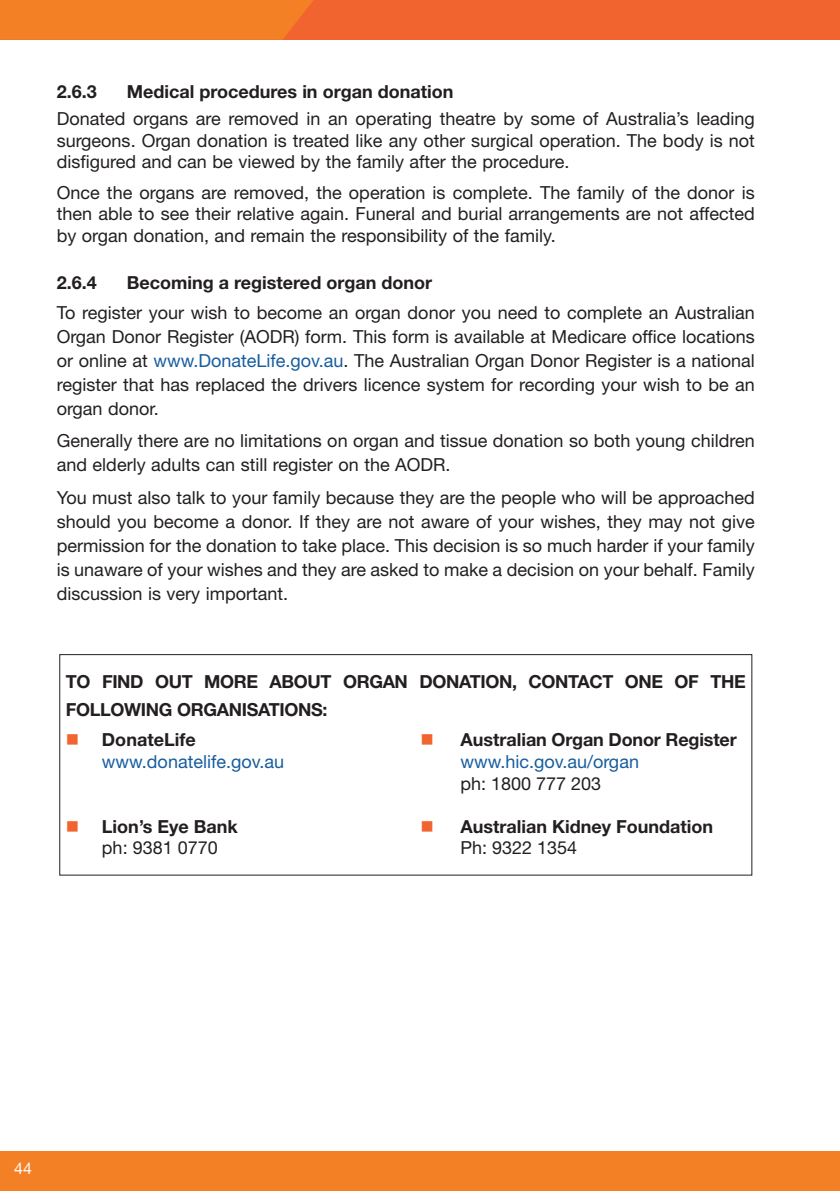
<style>
.page{position:relative;width:840px;height:1191px;background:#fff}
.page>*{position:absolute;margin:0;border:0;box-sizing:border-box;transform-origin:0 0}
.BODY_TEXT{font:18px/24px "Helvetica Neue LT Std";color:#231f20;text-align:justify}
.BODY_TEXT-2{font:700 18px/28px "Helvetica Neue LT Std";letter-spacing:-.01em;color:#231f20}
._2a__sub_subheading{font:700 18px "Helvetica Neue LT Std";color:#231f20}
.t1{font:18px "Helvetica Neue LT Std";color:#175d9e}
.t2{font:16px "Helvetica Neue LT Std";color:#fff}
.s1{color:#175d9e}
.s2{color:#f2642f}
</style>
<div class="page">
<div style="left:0;top:0;width:839px;height:40px;background:#f2642f"></div>
<svg style="left:0;top:0;width:313px;height:40px;background:#f37e26"></svg>
<div style="left:0;top:1151px;width:839px;height:40px;background:#f48026"></div>
<div style="left:59px;top:654px;width:693px;height:221px;border:1px solid #231f20"></div>
<p class="_2a__sub_subheading" style="left:57px;top:80px;width:42px">2.6.3</p>
<p class="_2a__sub_subheading" style="left:127px;top:80px;width:328px">Medical procedures in organ donation</p>
<p class="BODY_TEXT" style="left:57px;top:108px;width:699px;line-height:21.6px">Donated organs are removed in an operating theatre by some of Australia’s leading surgeons. Organ donation is treated like any other surgical operation. The body is not disfigured and can be viewed by the family after the procedure.</p>
<p class="BODY_TEXT" style="left:57px;top:181px;width:699px;line-height:21.6px">Once the organs are removed, the operation is complete. The family of the donor is then able to see their relative again. Funeral and burial arrangements are not affected by organ donation, and remain the responsibility of the family.</p>
<p class="_2a__sub_subheading" style="left:57px;top:271px;width:42px">2.6.4</p>
<p class="_2a__sub_subheading" style="left:127px;top:271px;width:306px">Becoming a registered organ donor</p>
<p class="BODY_TEXT" style="left:57px;top:300px;width:699px">To register your wish to become an organ donor you need to complete an Australian Organ Donor Register (AODR) form. This form is available at Medicare office locations or online at <span class="s1">www.DonateLife.gov.au</span>. The Australian Organ Donor Register is a national register that has replaced the drivers licence system for recording your wish to be an organ donor.</p>
<p class="BODY_TEXT" style="left:57px;top:428px;width:699px">Generally there are no limitations on organ and tissue donation so both young children and elderly adults can still register on the AODR.</p>
<p class="BODY_TEXT" style="left:57px;top:485px;width:699px">You must also talk to your family because they are the people who will be approached should you become a donor. If they are not aware of your wishes, they may not give permission for the donation to take place. This decision is so much harder if your family is unaware of your wishes and they are asked to make a decision on your behalf. Family discussion is very important.</p>
<p class="BODY_TEXT-2" style="left:66px;top:667px;width:681px">TO FIND OUT MORE ABOUT ORGAN DONATION, CONTACT ONE OF THE<br>FOLLOWING ORGANISATIONS:</p>
<p class="BODY_TEXT-2" style="left:66px;top:725px;width:131px"><span class="s2">■</span> DonateLife</p>
<p class="BODY_TEXT-2" style="left:420px;top:725px;width:318px"><span class="s2">■</span> Australian Organ Donor Register</p>
<p class="t1" style="left:102px;top:751px;width:183px">www.donatelife.gov.au</p>
<p class="t1" style="left:460px;top:751px;width:180px">www.hic.gov.au/organ</p>
<p class="BODY_TEXT" style="left:460px;top:771px;width:142px">ph: 1800 777 203</p>
<p class="BODY_TEXT-2" style="left:66px;top:812px;width:173px"><span class="s2">■</span> Lion’s Eye Bank</p>
<p class="BODY_TEXT-2" style="left:420px;top:812px;width:294px"><span class="s2">■</span> Australian Kidney Foundation</p>
<p class="BODY_TEXT" style="left:102px;top:835px;width:117px">ph: 9381 0770</p>
<p class="BODY_TEXT" style="left:460px;top:835px;width:118px">Ph: 9322 1354</p>
<p class="t2" style="left:14px;top:1158px;width:19px">44</p>
</div>
